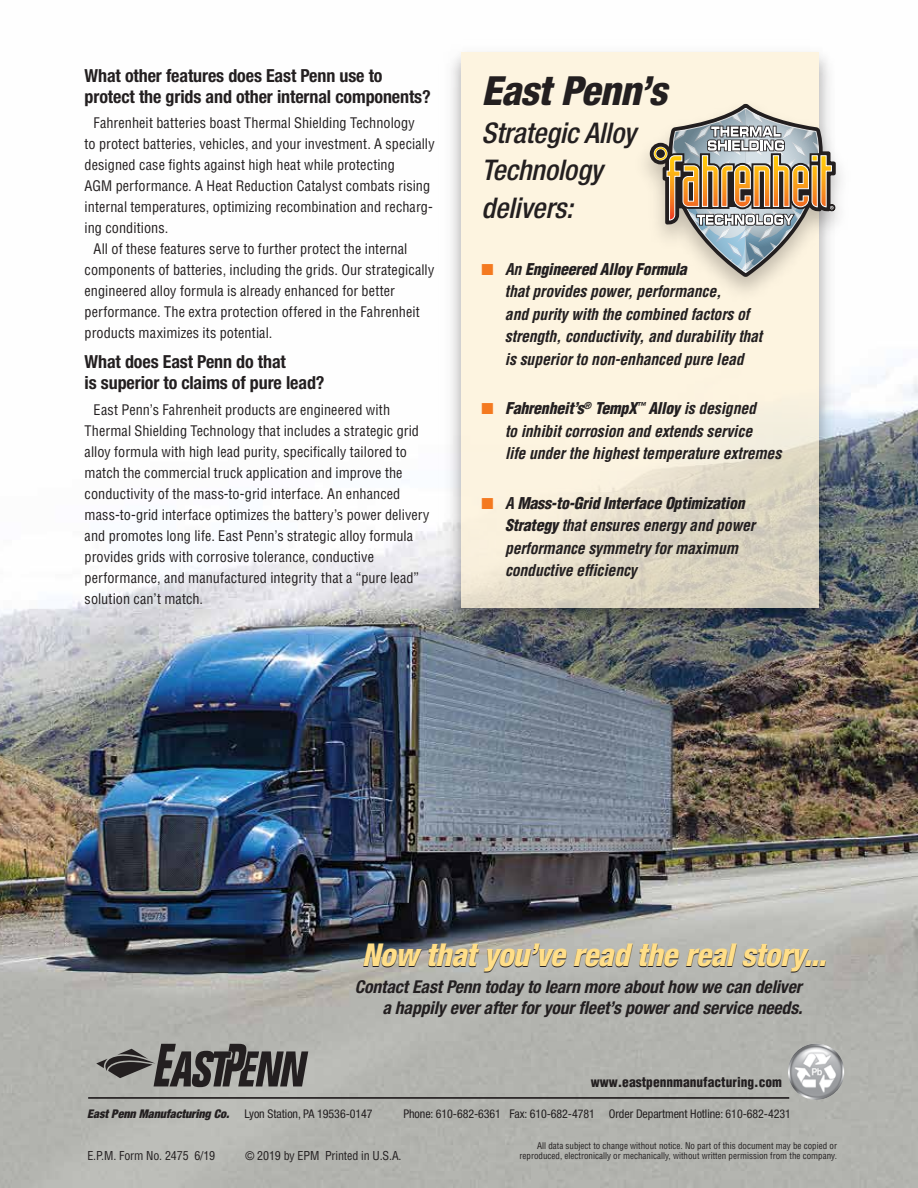
<style>
.page{position:relative;width:918px;height:1188px;background:#fff}
.page>*{position:absolute;margin:0;border:0;box-sizing:border-box;transform-origin:0 0}
.t1{font:italic 800 condensed 40.2px "Helvetica Neue LT Std";letter-spacing:-.015em;color:#231f20}
.t2{font:italic 800 condensed 31.5px "Helvetica Neue LT Std";letter-spacing:-.02em;color:#231f20}
.t3{font:italic 500 condensed 28.5px/37.5px "Helvetica Neue LT Std";letter-spacing:-.005em;color:#231f20}
.t4{font:700 condensed 18px/21px "Helvetica Neue LT Std";letter-spacing:-.005em;color:#231f20}
.t5{font:italic 700 condensed 17.7px/21px "Helvetica Neue LT Std";letter-spacing:-.005em;color:#231f20;text-align:right}
.t6{font:italic 700 condensed 15.9px/22.5px "Helvetica";letter-spacing:-.015em;color:#231f20}
.t7{font:condensed 14.25px/21px "Helvetica";letter-spacing:.005em;color:#231f20}
.t8{font:900 condensed 13.5px "Helvetica";color:#231f20}
.t9{font:condensed 12px "Helvetica Neue LT Std";letter-spacing:-.005em;color:#231f20}
.t10{font:condensed 12px "Helvetica";letter-spacing:-.01em;color:#231f20}
.t11{font:italic 900 condensed 12px "Helvetica Neue LT Std";letter-spacing:-.005em;color:#231f20}
.t12{font:condensed 9px "Helvetica";color:#231f20}
.s1{color:#f47920}
.s2{font-weight:900}
.s3{font-family:"Arial";font-stretch:normal}
</style>
<div class="page">
<img style="left:0;top:373px;width:918px;height:815px">
<img style="left:439px;top:55px;width:402px;height:585px">
<svg style="left:461px;top:52px;width:358px;height:556px;background:#f4ebd8"></svg>
<img style="left:618px;top:87px;width:223px;height:231px">
<svg style="left:648px;top:100px;width:191px;height:180px;background:#bdb5a5"></svg>
<hr style="left:88px;top:1097px;width:701px;height:2px;background:#231f20">
<svg style="left:96px;top:1044px;width:212px;height:43px;background:#6c6a68"></svg>
<img style="left:788px;top:1044px;width:57px;height:56px">
<p class="t4" style="left:85px;top:65px;width:348px">What other features does East Penn use to protect the grids and other internal components?</p>
<p class="t7" style="left:94px;top:112px;width:323px">Fahrenheit batteries boast Thermal Shielding Technology</p>
<p class="t7" style="left:85px;top:133px;width:352px">to protect batteries, vehicles, and your investment. A specially</p>
<p class="t7" style="left:85px;top:154px;width:312px">designed case fights against high heat while protecting</p>
<p class="t7" style="left:85px;top:175px;width:347px">AGM performance. A Heat Reduction Catalyst combats rising</p>
<p class="t7" style="left:85px;top:196px;width:350px">internal temperatures, optimizing recombination and recharg-</p>
<p class="t7" style="left:85px;top:217px;width:85px">ing conditions.</p>
<p class="t7" style="left:94px;top:238px;width:315px">All of these features serve to further protect the internal</p>
<p class="t7" style="left:85px;top:259px;width:351px">components of batteries, including the grids. Our strategically</p>
<p class="t7" style="left:85px;top:280px;width:312px">engineered alloy formula is already enhanced for better</p>
<p class="t7" style="left:85px;top:301px;width:337px">performance. The extra protection offered in the Fahrenheit</p>
<p class="t7" style="left:85px;top:322px;width:189px">products maximizes its potential.</p>
<p class="t4" style="left:85px;top:351px;width:241px">What does East Penn do that<br>is superior to claims of pure lead?</p>
<p class="t7" style="left:85px;top:399px;width:346px;text-indent:9px">East Penn’s Fahrenheit products are engineered with Thermal Shielding Technology that includes a strategic grid alloy formula with high lead purity, specifically tailored to match the commercial truck application and improve the conductivity of the mass-to-grid interface. An enhanced mass-to-grid interface optimizes the battery’s power delivery and promotes long life. East Penn’s strategic alloy formula provides grids with corrosive tolerance, conductive performance, and manufactured integrity that a “pure lead” solution can’t match.</p>
<h1 class="t1" style="left:481px;top:66px;width:187px">East Penn’s</h1>
<h3 class="t3" style="left:481px;top:114px;width:156px">Strategic Alloy<br>Technology delivers:</h3>
<p class="t6" style="left:505px;top:257px;width:259px;text-indent:-24px"><span class="s1">■</span> An <span class="s2">Engineered Alloy Formula<br></span>that provides power, performance,<br>and purity with the combined factors of strength, conductivity, and durability that is superior to non-enhanced pure lead</p>
<p class="t6" style="left:505px;top:397px;width:278px;text-indent:-24px"><span class="s1">■</span> <span class="s2">Fahrenheit’s</span><sup>®</sup> <span class="s2">TempX</span><sup>™</sup> <span class="s2">Alloy</span> is designed<br>to inhibit corrosion and extends service<br>life under the highest temperature extremes</p>
<p class="t6" style="left:505px;top:491px;width:252px;text-indent:-24px"><span class="s1">■</span> A <span class="s2">Mass-to-Grid Interface Optimization Strategy</span> that ensures energy and power performance symmetry for maximum conductive efficiency</p>
<h2 class="t2" style="left:362px;top:936px;width:466px">Now that you’ve read the real story...</h2>
<p class="t5" style="left:355px;top:976px;width:449px">Contact East Penn today to learn more about how we can deliver a happily ever after for your fleet’s power and service needs.</p>
<p class="t8" style="left:591px;top:1074px;width:193px">www.eastpennmanufacturing.com</p>
<p class="t11" style="left:87px;top:1107px;width:144px">East Penn Manufacturing Co.</p>
<p class="t9" style="left:244px;top:1107px;width:130px">Lyon Station, PA 19536-0147</p>
<p class="t9" style="left:403px;top:1107px;width:389px">Phone: 610-682-6361 Fax: 610-682-4781 Order Department Hotline: 610-682-4231</p>
<p class="t12" style="left:537px;top:1140px;width:301px">All data subject to change without notice. No part of this document may be copied or</p>
<p class="t10" style="left:87px;top:1148px;width:129px">E.P.M. Form No. 2475 6/19</p>
<p class="t10" style="left:246px;top:1148px;width:157px"><span class="s3">©</span> 2019 by EPM Printed in U.S.A.</p>
<p class="t12" style="left:520px;top:1150px;width:319px">reproduced, electronically or mechanically, without written permission from the company.</p>
</div>
